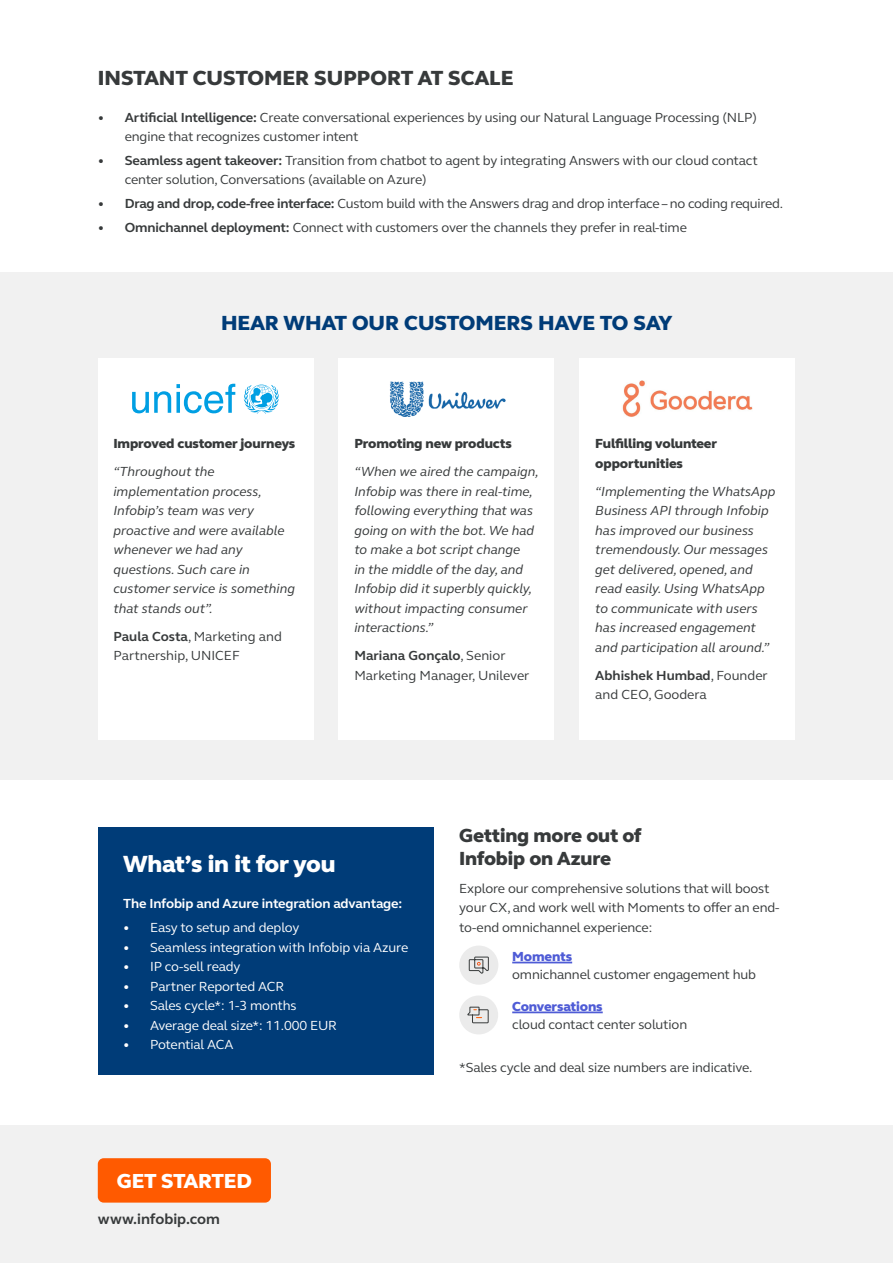
<style>
.page{position:relative;width:893px;height:1263px;background:#fff}
.page>*{position:absolute;margin:0;border:0;box-sizing:border-box;transform-origin:0 0}
.t1{font:800 24px "FS Elliot Pro";letter-spacing:-.01em;color:#fff}
.t2{font:800 21px "FS Elliot Pro";color:#373a3b}
.t3{font:800 21px "FS Elliot Pro";color:#003c78}
.t4{font:800 20.85px "FS Elliot Pro";letter-spacing:-.01em;color:#fff}
.t5{font:800 19.5px/22.5px "FS Elliot Pro";letter-spacing:-.01em;color:#373a3b}
.t6{font:700 15px "FS Elliot Pro";color:#373a3b}
.t7{font:13.5px/19.5px "FS Elliot Pro";letter-spacing:-.01em;color:#373a3b}
.t8{font:italic 13.5px/19.5px "FS Elliot Pro";color:#373a3b}
.t9{font:13.5px "FS Elliot Pro";letter-spacing:-.01em;color:#fff}
.t10{font:800 13.5px/19.5px "FS Elliot Pro";letter-spacing:-.01em;color:#373a3b}
.t11{font:700 13.5px "FS Elliot Pro";letter-spacing:-.01em;color:#fff}
.t12{font:800 13.5px "FS Elliot Pro";letter-spacing:-.01em;color:#4f5cd6}
.s1{font-weight:700}
</style>
<div class="page">
<hr style="left:512px;top:1011px;width:91px;height:2px;background:#4f5cd6">
<div style="left:459px;top:995px;width:39px;height:39px;background:#ebebeb;border-radius:50%"></div>
<svg style="left:467px;top:1006px;width:22px;height:18px"></svg>
<div style="left:0;top:273px;width:893px;height:507px;background:#f1f1f1"></div>
<div style="left:0;top:1125px;width:893px;height:138px;background:#f1f1f1"></div>
<div style="left:98px;top:1158px;width:173px;height:44px;background:#ff5a00;border-radius:6px"></div>
<div style="left:98px;top:358px;width:215px;height:382px;background:#fff"></div>
<div style="left:339px;top:358px;width:215px;height:382px;background:#fff"></div>
<div style="left:580px;top:358px;width:215px;height:382px;background:#fff"></div>
<div style="left:98px;top:828px;width:336px;height:247px;background:#003c78"></div>
<svg style="left:244px;top:385px;width:35px;height:29px"></svg>
<svg style="left:132px;top:384px;width:103px;height:29px"></svg>
<img style="left:389px;top:381px;width:117px;height:36px">
<img style="left:622px;top:380px;width:131px;height:37px">
<hr style="left:512px;top:962px;width:60px;height:1px;background:#4f5cd6">
<div style="left:459px;top:945px;width:39px;height:40px;background:#ebebeb;border-radius:50%"></div>
<svg style="left:468px;top:956px;width:21px;height:17px"></svg>
<h2 class="t2" style="left:98px;top:64px;width:417px">INSTANT CUSTOMER SUPPORT AT SCALE</h2>
<p class="t7" style="left:125px;top:107px;width:634px;text-indent:-27px"><span class="s1">• Artificial Intelligence:</span> Create conversational experiences by using our Natural Language Processing (NLP) engine that recognizes customer intent</p>
<p class="t7" style="left:125px;top:150px;width:635px;text-indent:-27px"><span class="s1">• Seamless agent takeover:</span> Transition from chatbot to agent by integrating Answers with our cloud contact center solution, Conversations (available on Azure)</p>
<p class="t7" style="left:98px;top:193px;width:687px"><span class="s1">• Drag and drop, code-free interface:</span> Custom build with the Answers drag and drop interface – no coding required.</p>
<p class="t7" style="left:98px;top:217px;width:591px"><span class="s1">• Omnichannel deployment:</span> Connect with customers over the channels they prefer in real-time</p>
<h2 class="t3" style="left:221px;top:309px;width:453px">HEAR WHAT OUR CUSTOMERS HAVE TO SAY</h2>
<p class="t10" style="left:113px;top:434px;width:183px">Improved customer journeys</p>
<p class="t8" style="left:113px;top:462px;width:183px">“Throughout the implementation process,<br>Infobip’s team was very proactive and were available whenever we had any questions. Such care in customer service is something that stands out”.</p>
<p class="t7" style="left:113px;top:626px;width:170px"><span class="s1">Paula Costa</span>, Marketing and<br>Partnership, UNICEF</p>
<p class="t10" style="left:354px;top:434px;width:159px">Promoting new products</p>
<p class="t8" style="left:354px;top:462px;width:186px">“When we aired the campaign,<br>Infobip was there in real-time, following everything that was going on with the bot. We had to make a bot script change<br>in the middle of the day, and<br>Infobip did it superbly quickly, without impacting consumer interactions.”</p>
<p class="t7" style="left:354px;top:646px;width:177px"><span class="s1">Mariana Gonçalo</span>, Senior<br>Marketing Manager, Unilever</p>
<p class="t10" style="left:595px;top:434px;width:123px">Fulfilling volunteer opportunities</p>
<p class="t8" style="left:595px;top:481px;width:182px">“Implementing the WhatsApp<br>Business API through Infobip has improved our business tremendously. Our messages get delivered, opened, and read easily. Using WhatsApp to communicate with users has increased engagement and participation all around.”</p>
<p class="t7" style="left:595px;top:665px;width:174px"><span class="s1">Abhishek Humbad</span>, Founder and CEO, Goodera</p>
<h1 class="t1" style="left:123px;top:847px;width:214px">What’s in it for you</h1>
<p class="t11" style="left:123px;top:895px;width:281px">The Infobip and Azure integration advantage:</p>
<p class="t9" style="left:123px;top:918px;width:178px">• Easy to setup and deploy</p>
<p class="t9" style="left:123px;top:938px;width:287px">• Seamless integration with Infobip via Azure</p>
<p class="t9" style="left:123px;top:957px;width:119px">• IP co-sell ready</p>
<p class="t9" style="left:123px;top:977px;width:162px">• Partner Reported ACR</p>
<p class="t9" style="left:123px;top:996px;width:175px">• Sales cycle*: 1-3 months</p>
<p class="t9" style="left:123px;top:1016px;width:215px">• Average deal size*: 11.000 EUR</p>
<p class="t9" style="left:123px;top:1035px;width:112px">• Potential ACA</p>
<h3 class="t4" style="left:117px;top:1167px;width:136px">GET STARTED</h3>
<p class="t6" style="left:98px;top:1208px;width:124px">www.infobip.com</p>
<h3 class="t5" style="left:459px;top:824px;width:184px">Getting more out of<br>Infobip on Azure</h3>
<p class="t7" style="left:459px;top:878px;width:322px">Explore our comprehensive solutions that will boost your CX, and work well with Moments to offer an end&shy;to-end omnichannel experience:</p>
<p class="t12" style="left:512px;top:947px;width:61px">Moments</p>
<p class="t7" style="left:512px;top:964px;width:245px">omnichannel customer engagement hub</p>
<p class="t12" style="left:512px;top:997px;width:92px">Conversations</p>
<p class="t7" style="left:512px;top:1014px;width:177px">cloud contact center solution</p>
<p class="t7" style="left:459px;top:1057px;width:295px">*Sales cycle and deal size numbers are indicative.</p>
</div>
